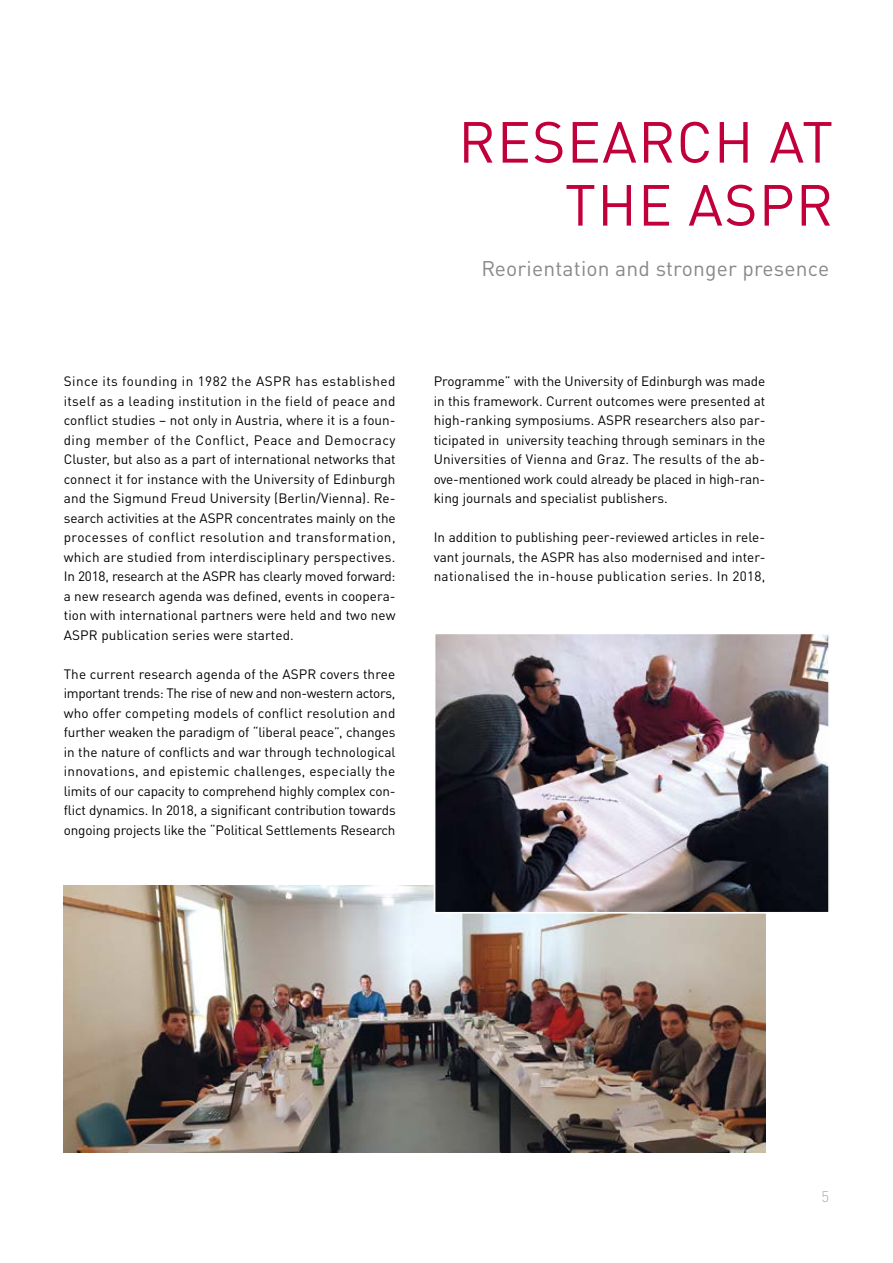
<style>
.page{position:relative;width:893px;height:1263px;background:#fff}
.page>*{position:absolute;margin:0;border:0;box-sizing:border-box;transform-origin:0 0}
.t1{font:57px/63px "DIN Pro";letter-spacing:.02em;color:#c1003b;text-align:right}
.t2{font:21px "DIN Pro";letter-spacing:.01em;color:#87888a}
.t3{font:300 15px "DIN Pro";color:#a7a8aa}
.t4{font:13.5px/19.5px "DIN Pro";color:#000;text-align:justify}
</style>
<div class="page">
<img style="left:64px;top:885px;width:701px;height:267px">
<img style="left:437px;top:635px;width:390px;height:276px">
<div style="left:434px;top:632px;width:396px;height:282px;border:2px solid #fff"></div>
<p class="t4" style="left:64px;top:370px;width:333px">Since its founding in 1982 the ASPR has established itself as a leading institution in the field of peace and conflict studies – not only in Austria, where it is a foun&shy;ding member of the Conflict, Peace and Democracy Cluster, but also as a part of international networks that connect it for instance with the University of Edinburgh and the Sigmund Freud University (Berlin/Vienna). Re&shy;search activities at the ASPR concentrates mainly on the processes of conflict resolution and transformation, which are studied from interdisciplinary perspectives.<br>In 2018, research at the ASPR has clearly moved forward: a new research agenda was defined, events in coopera&shy;tion with international partners were held and two new ASPR publication series were started.</p>
<p class="t4" style="left:64px;top:663px;width:333px">The current research agenda of the ASPR covers three important trends: The rise of new and non-western actors, who offer competing models of conflict resolution and further weaken the paradigm of “liberal peace”, changes in the nature of conflicts and war through technological innovations, and epistemic challenges, especially the limits of our capacity to comprehend highly complex con&shy;flict dynamics. In 2018, a significant contribution towards ongoing projects like the “Political Settlements Research</p>
<h1 class="t1" style="left:458px;top:105px;width:376px">RESEARCH AT<br>THE ASPR</h1>
<h2 class="t2" style="left:482px;top:252px;width:349px">Reorientation and stronger presence</h2>
<p class="t4" style="left:434px;top:370px;width:333px">Programme” with the University of Edinburgh was made in this framework. Current outcomes were presented at high-ranking symposiums. ASPR researchers also par&shy;ticipated in university teaching through seminars in the Universities of Vienna and Graz. The results of the ab&shy;ove-mentioned work could already be placed in high-ran&shy;king journals and specialist publishers.</p>
<p class="t4" style="left:434px;top:526px;width:333px">In addition to publishing peer-reviewed articles in rele&shy;vant journals, the ASPR has also modernised and inter&shy;nationalised the in-house publication series. In 2018,</p>
<p class="t3" style="left:821px;top:1185px;width:9px">5</p>
</div>
